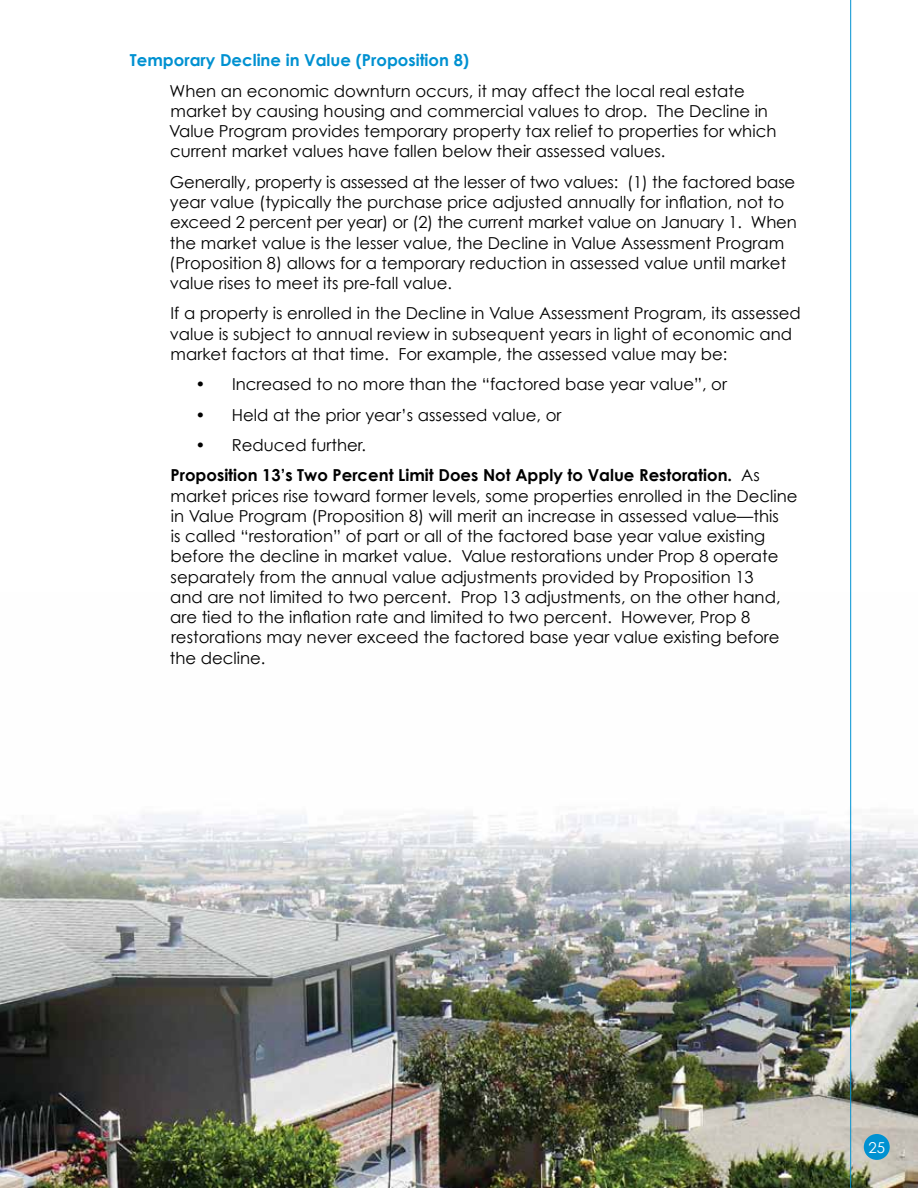
<style>
.page{position:relative;width:918px;height:1188px;background:#fff}
.page>*{position:absolute;margin:0;border:0;box-sizing:border-box;transform-origin:0 0}
.t1{font:18px "Century Gothic";color:#fff}
.t2{font:16.5px/20.2px "Century Gothic";color:#000}
.t3{font:700 16.5px/30.5px "Century Gothic";color:#000}
.t4{font:700 16.5px "Century Gothic";color:#0091d1}
.s1{font-weight:400}
</style>
<div class="page">
<img style="left:0;top:593px;width:918px;height:595px">
<hr style="left:850px;top:0;width:1px;height:1188px;background:#0091d1">
<div style="left:864px;top:1134px;width:26px;height:26px;background:#0091d1;border-radius:50%"></div>
<p class="t4" style="left:130px;top:50px;width:341px">Temporary Decline in Value (Proposition 8)</p>
<p class="t2" style="left:169px;top:80px;width:609px">When an economic downturn occurs, it may affect the local real estate market by causing housing and commercial values to drop. The Decline in Value Program provides temporary property tax relief to properties for which current market values have fallen below their assessed values.</p>
<p class="t2" style="left:169px;top:172px;width:629px">Generally, property is assessed at the lesser of two values: (1) the factored base year value (typically the purchase price adjusted annually for inflation, not to exceed 2 percent per year) or (2) the current market value on January 1. When the market value is the lesser value, the Decline in Value Assessment Program (Proposition 8) allows for a temporary reduction in assessed value until market value rises to meet its pre-fall value.</p>
<p class="t2" style="left:170px;top:303px;width:633px">If a property is enrolled in the Decline in Value Assessment Program, its assessed value is subject to annual review in subsequent years in light of economic and market factors at that time. For example, the assessed value may be:</p>
<p class="t2" style="left:195px;top:374px;width:533px">• Increased to no more than the “factored base year value”, or</p>
<p class="t2" style="left:195px;top:404px;width:368px">• Held at the prior year’s assessed value, or</p>
<p class="t3" style="left:171px;top:429px;width:591px;text-indent:25px"><span class="s1">• Reduced further.<br></span>Proposition 13’s Two Percent Limit Does Not Apply to Value Restoration. <span class="s1">As</span></p>
<p class="t2" style="left:170px;top:485px;width:629px">market prices rise toward former levels, some properties enrolled in the Decline in Value Program (Proposition 8) will merit an increase in assessed value—this<br>is called “restoration” of part or all of the factored base year value existing before the decline in market value. Value restorations under Prop 8 operate separately from the annual value adjustments provided by Proposition 13<br>and are not limited to two percent. Prop 13 adjustments, on the other hand, are tied to the inflation rate and limited to two percent. However, Prop 8 restorations may never exceed the factored base year value existing before the decline.</p>
<p class="t1" style="left:869px;top:1134px;width:21px">25</p>
</div>
